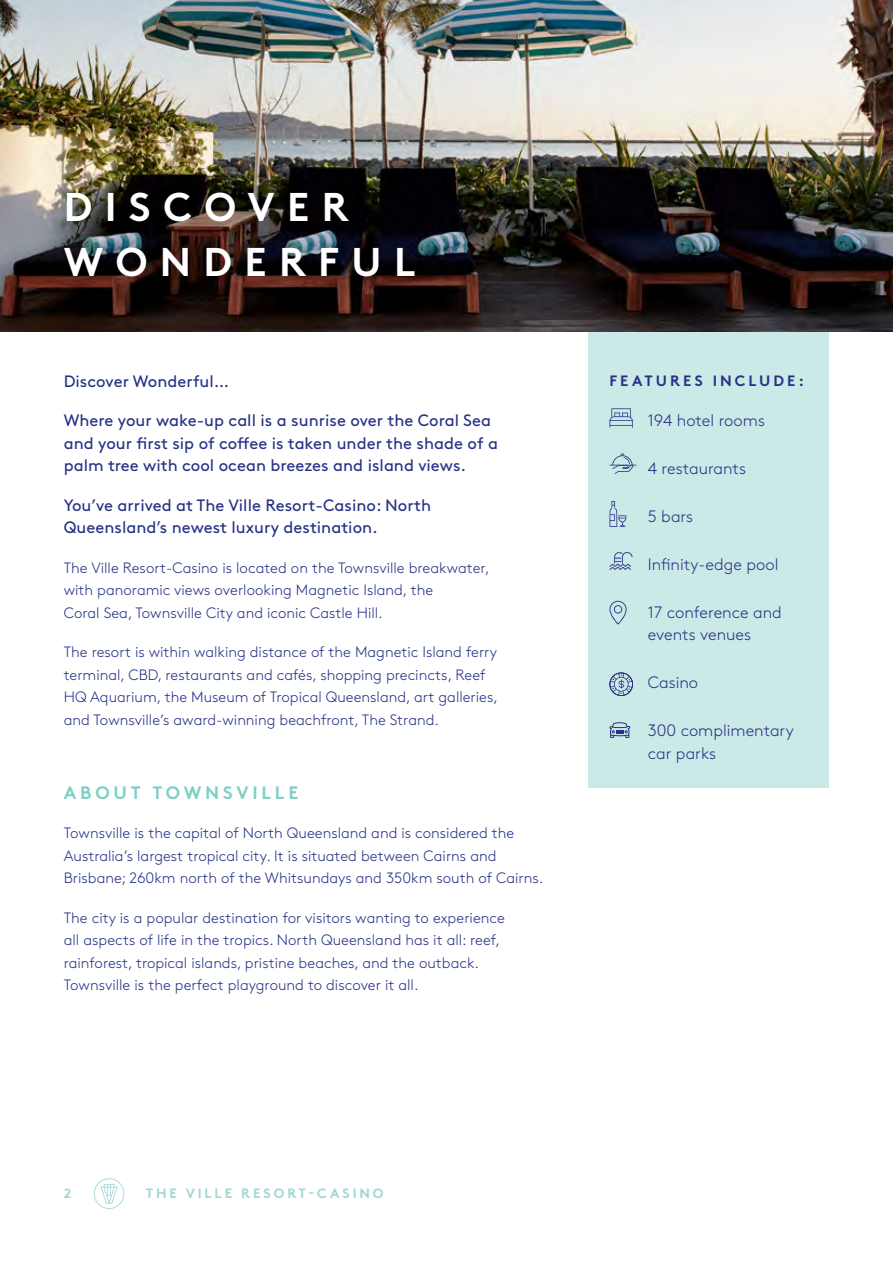
<style>
.page{position:relative;width:893px;height:1263px;background:#fff}
.page>*{position:absolute;margin:0;border:0;box-sizing:border-box;transform-origin:0 0}
.t1{font:700 40.05px/55.1px "Brown Std";letter-spacing:.31em;color:#fff}
.t2{font:700 18px "Brown Std";letter-spacing:.21em;color:#80cec8}
.t3{font:16.5px/22.5px "Brown Std";color:#263286}
.t4{font:300 16.5px/22.5px "Brown Std";color:#263286}
.t5{font:300 15px/22.5px "Brown Std";color:#263286}
.t6{font:700 15px "Brown Std";letter-spacing:.2em;color:#263286}
.t7{font:700 13.5px "Brown Std";letter-spacing:.21em;color:#9ed8d4}
</style>
<div class="page">
<svg style="left:94px;top:1178px;width:30px;height:31px"></svg>
<div style="left:588px;top:333px;width:241px;height:455px;background:#cbe9e6"></div>
<svg style="left:609px;top:408px;width:24px;height:20px"></svg>
<svg style="left:609px;top:453px;width:27px;height:21px"></svg>
<svg style="left:609px;top:501px;width:18px;height:26px"></svg>
<svg style="left:609px;top:552px;width:24px;height:18px"></svg>
<svg style="left:609px;top:601px;width:18px;height:23px"></svg>
<svg style="left:609px;top:672px;width:24px;height:24px"></svg>
<svg style="left:609px;top:722px;width:21px;height:16px"></svg>
<img style="left:0;top:0;width:893px;height:332px">
<h1 class="t1" style="left:64px;top:179px;width:353px">DISCOVER<br>WONDERFUL</h1>
<p class="t3" style="left:64px;top:370px;width:167px">Discover Wonderful…</p>
<p class="t3" style="left:64px;top:409px;width:436px">Where your wake-up call is a sunrise over the Coral Sea and your first sip of coffee is taken under the shade of a palm tree with cool ocean breezes and island views.</p>
<p class="t3" style="left:64px;top:494px;width:369px">You’ve arrived at The Ville Resort-Casino: North<br>Queensland’s newest luxury destination.</p>
<p class="t5" style="left:64px;top:556px;width:427px">The Ville Resort-Casino is located on the Townsville breakwater, with panoramic views overlooking Magnetic Island, the<br>Coral Sea, Townsville City and iconic Castle Hill.</p>
<p class="t5" style="left:64px;top:641px;width:436px">The resort is within walking distance of the Magnetic Island ferry terminal, CBD, restaurants and cafés, shopping precincts, Reef HQ Aquarium, the Museum of Tropical Queensland, art galleries, and Townsville’s award-winning beachfront, The Strand.</p>
<p class="t2" style="left:64px;top:782px;width:236px">ABOUT TOWNSVILLE</p>
<p class="t5" style="left:64px;top:822px;width:481px">Townsville is the capital of North Queensland and is considered the<br>Australia’s largest tropical city. It is situated between Cairns and<br>Brisbane; 260km north of the Whitsundays and 350km south of Cairns.</p>
<p class="t5" style="left:64px;top:907px;width:443px">The city is a popular destination for visitors wanting to experience all aspects of life in the tropics. North Queensland has it all: reef, rainforest, tropical islands, pristine beaches, and the outback.<br>Townsville is the perfect playground to discover it all.</p>
<p class="t6" style="left:609px;top:372px;width:196px">FEATURES INCLUDE:</p>
<p class="t4" style="left:648px;top:409px;width:119px">194 hotel rooms</p>
<p class="t4" style="left:648px;top:457px;width:100px">4 restaurants</p>
<p class="t4" style="left:648px;top:505px;width:47px">5 bars</p>
<p class="t4" style="left:648px;top:553px;width:132px">Infinity-edge pool</p>
<p class="t4" style="left:648px;top:601px;width:136px">17 conference and events venues</p>
<p class="t4" style="left:648px;top:672px;width:52px">Casino</p>
<p class="t4" style="left:648px;top:720px;width:148px">300 complimentary car parks</p>
<p class="t7" style="left:64px;top:1185px;width:9px">2</p>
<p class="t7" style="left:146px;top:1185px;width:239px">THE VILLE RESORT-CASINO</p>
</div>
